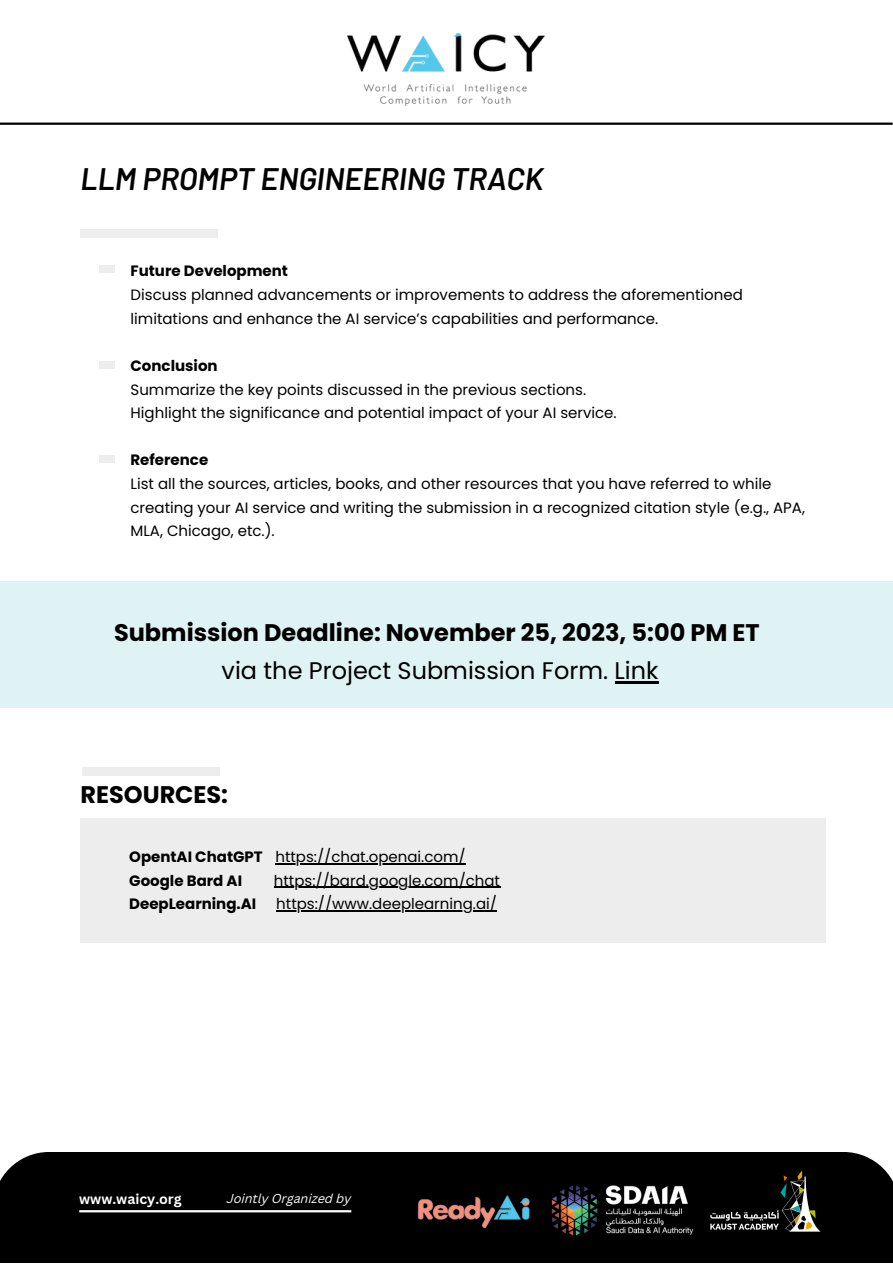
<style>
.page{position:relative;width:893px;height:1264px;background:#fff}
.page>*{position:absolute;margin:0;border:0;box-sizing:border-box;transform-origin:0 0}
.t1{font:italic 600 31.05px "Barlow";color:#000}
.t2{font:700 24px "Poppins";color:#000}
.t3{font:24px "Poppins";color:#000}
.t4{font:15px/23.5px "Poppins";color:#000}
.t5{font:700 15px "Poppins";color:#000}
.t6{font:700 14.1px "Canva Sans";color:#fff}
.t7{font:italic 12.6px "Canva Sans";color:#fff}
.s1{font-weight:700}
</style>
<div class="page">
<hr style="left:0;top:123px;width:892px;height:2px;background:#000">
<img style="left:347px;top:33px;width:197px;height:72px">
<div style="left:0;top:581px;width:892px;height:126px;background:#dff3f4"></div>
<div style="left:80px;top:229px;width:138px;height:9px;background:#ededed"></div>
<div style="left:0;top:1151px;width:892px;height:111px;background:#000"></div>
<hr style="left:79px;top:1210px;width:272px;height:2px;background:#fff">
<img style="left:551px;top:1185px;width:143px;height:51px">
<img style="left:710px;top:1170px;width:111px;height:62px">
<img style="left:417px;top:1195px;width:113px;height:34px">
<div style="left:80px;top:817px;width:746px;height:125px;background:#ededed"></div>
<hr style="left:275px;top:863px;width:190px;height:1px;background:#000">
<hr style="left:274px;top:886px;width:226px;height:2px;background:#000">
<hr style="left:276px;top:910px;width:221px;height:1px;background:#000">
<div style="left:82px;top:767px;width:137px;height:8px;background:#ededed"></div>
<div style="left:99px;top:265px;width:15px;height:8px;background:#ededed"></div>
<div style="left:99px;top:361px;width:15px;height:7px;background:#ededed"></div>
<div style="left:99px;top:455px;width:15px;height:8px;background:#ededed"></div>
<hr style="left:614px;top:681px;width:44px;height:2px;background:#000">
<p class="t1" style="left:80px;top:159px;width:464px">LLM PROMPT ENGINEERING TRACK</p>
<p class="t5" style="left:130px;top:261px;width:159px">Future Development</p>
<p class="t4" style="left:130px;top:283px;width:613px">Discuss planned advancements or improvements to address the aforementioned limitations and enhance the AI service’s capabilities and performance.</p>
<p class="t5" style="left:130px;top:355px;width:89px">Conclusion</p>
<p class="t4" style="left:130px;top:377px;width:457px">Summarize the key points discussed in the previous sections.</p>
<p class="t4" style="left:130px;top:401px;width:487px">Highlight the significance and potential impact of your AI service.</p>
<p class="t5" style="left:130px;top:449px;width:79px">Reference</p>
<p class="t4" style="left:130px;top:472px;width:676px">List all the sources, articles, books, and other resources that you have referred to while creating your AI service and writing the submission in a recognized citation style (e.g., APA,<br>MLA, Chicago, etc.).</p>
<p class="t2" style="left:114px;top:615px;width:647px">Submission Deadline: November 25, 2023, 5:00 PM ET</p>
<p class="t3" style="left:221px;top:653px;width:438px">via the Project Submission Form. Link</p>
<p class="t2" style="left:80px;top:777px;width:149px">RESOURCES:</p>
<p class="t4" style="left:129px;top:845px;width:338px"><span class="s1">OpentAI ChatGPT</span> https://chat.openai.com/</p>
<p class="t5" style="left:129px;top:870px;width:114px">Google Bard AI</p>
<p class="t4" style="left:274px;top:868px;width:228px">https://bard.google.com/chat</p>
<p class="t5" style="left:129px;top:893px;width:128px">DeepLearning.AI</p>
<p class="t4" style="left:276px;top:892px;width:222px">https://www.deeplearning.ai/</p>
<p class="t6" style="left:79px;top:1188px;width:104px">www.waicy.org</p>
<p class="t7" style="left:227px;top:1192px;width:126px">Jointly Organized by</p>
</div>
